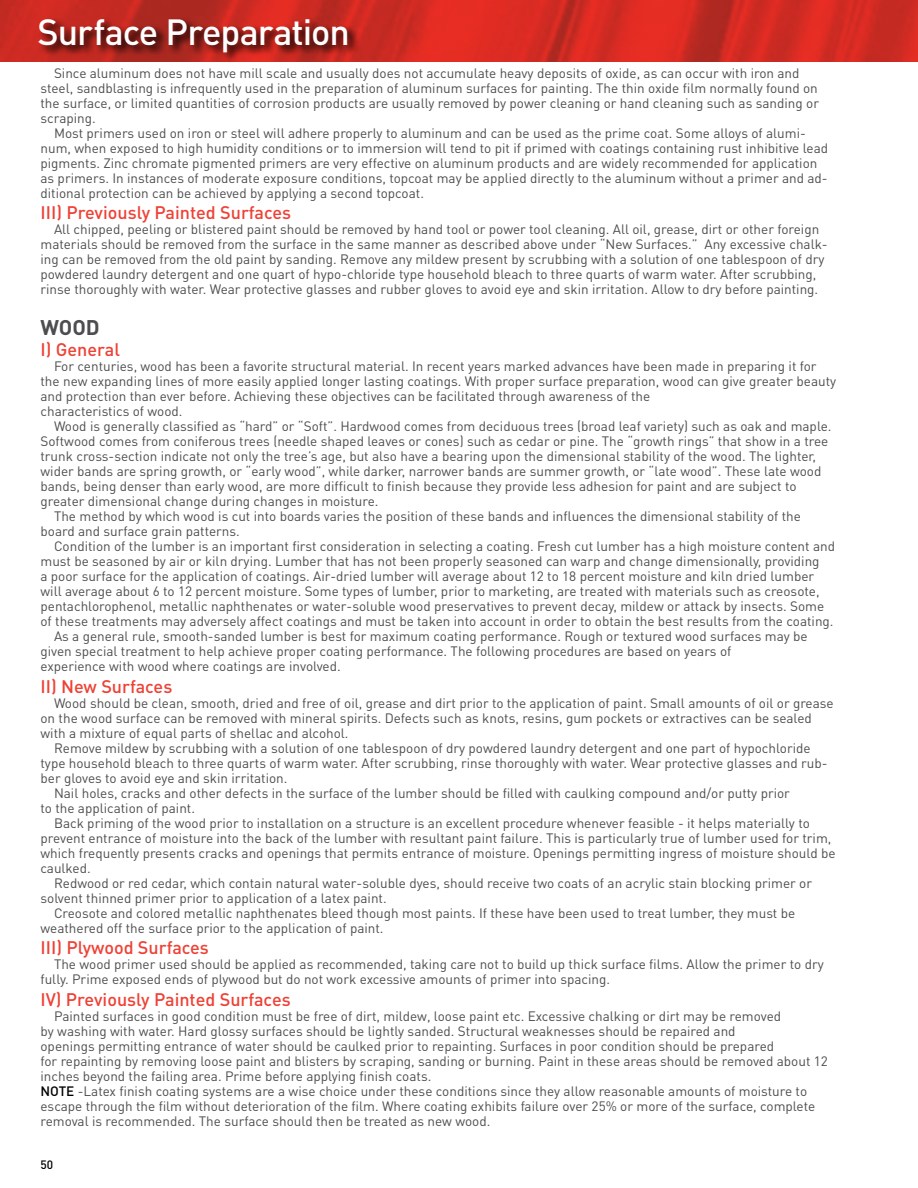
<style>
.page{position:relative;width:918px;height:1188px;background:#fff}
.page>*{position:absolute;margin:0;border:0;box-sizing:border-box;transform-origin:0 0}
.t1{font:500 36px "DIN Pro";letter-spacing:-.03em;color:#fff}
.t2{font:700 21px "DIN Pro";color:#4d4d4f}
.t3{font:500 18px "DIN Pro";color:#ef4135}
.t4{font:13.5px/15px "DIN Pro";color:#4d4d4f}
.t5{font:500 12px "DIN Pro";color:#000}
.s1{font-weight:500;color:#000}
</style>
<div class="page">
<img style="left:0;top:0;width:918px;height:61px">
<svg style="left:37px;top:17px;width:322px;height:45px;background:#9f211b"></svg>
<h1 class="t1" style="left:38px;top:7px;width:314px">Surface Preparation</h1>
<p class="t4" style="left:40px;top:65px;width:780px;text-indent:14px">Since aluminum does not have mill scale and usually does not accumulate heavy deposits of oxide, as can occur with iron and steel, sandblasting is infrequently used in the preparation of aluminum surfaces for painting. The thin oxide film normally found on the surface, or limited quantities of corrosion products are usually removed by power cleaning or hand cleaning such as sanding or scraping.</p>
<p class="t4" style="left:40px;top:125px;width:789px;text-indent:14px">Most primers used on iron or steel will adhere properly to aluminum and can be used as the prime coat. Some alloys of alumi&shy;num, when exposed to high humidity conditions or to immersion will tend to pit if primed with coatings containing rust inhibitive lead pigments. Zinc chromate pigmented primers are very effective on aluminum products and are widely recommended for application as primers. In instances of moderate exposure conditions, topcoat may be applied directly to the aluminum without a primer and ad&shy;ditional protection can be achieved by applying a second topcoat.</p>
<h3 class="t3" style="left:40px;top:201px;width:252px">III) Previously Painted Surfaces</h3>
<p class="t4" style="left:40px;top:221px;width:789px;text-indent:14px">All chipped, peeling or blistered paint should be removed by hand tool or power tool cleaning. All oil, grease, dirt or other foreign materials should be removed from the surface in the same manner as described above under “New Surfaces.” Any excessive chalk&shy;ing can be removed from the old paint by sanding. Remove any mildew present by scrubbing with a solution of one tablespoon of dry powdered laundry detergent and one quart of hypo-chloride type household bleach to three quarts of warm water. After scrubbing, rinse thoroughly with water. Wear protective glasses and rubber gloves to avoid eye and skin irritation. Allow to dry before painting.</p>
<h2 class="t2" style="left:40px;top:313px;width:61px">WOOD</h2>
<h3 class="t3" style="left:40px;top:337px;width:81px">I) General</h3>
<p class="t4" style="left:40px;top:358px;width:797px;text-indent:14px">For centuries, wood has been a favorite structural material. In recent years marked advances have been made in preparing it for the new expanding lines of more easily applied longer lasting coatings. With proper surface preparation, wood can give greater beauty and protection than ever before. Achieving these objectives can be facilitated through awareness of the<br>characteristics of wood.</p>
<p class="t4" style="left:54px;top:418px;width:779px">Wood is generally classified as “hard” or “Soft”. Hardwood comes from deciduous trees (broad leaf variety) such as oak and maple.</p>
<p class="t4" style="left:40px;top:433px;width:789px">Softwood comes from coniferous trees (needle shaped leaves or cones) such as cedar or pine. The “growth rings” that show in a tree</p>
<p class="t4" style="left:40px;top:448px;width:777px">trunk cross-section indicate not only the tree’s age, but also have a bearing upon the dimensional stability of the wood. The lighter,</p>
<p class="t4" style="left:40px;top:463px;width:782px">wider bands are spring growth, or “early wood”, while darker, narrower bands are summer growth, or “late wood”. These late wood</p>
<p class="t4" style="left:40px;top:478px;width:758px">bands, being denser than early wood, are more difficult to finish because they provide less adhesion for paint and are subject to</p>
<p class="t4" style="left:40px;top:493px;width:340px">greater dimensional change during changes in moisture.</p>
<p class="t4" style="left:54px;top:508px;width:749px">The method by which wood is cut into boards varies the position of these bands and influences the dimensional stability of the</p>
<p class="t4" style="left:40px;top:523px;width:201px">board and surface grain patterns.</p>
<p class="t4" style="left:54px;top:538px;width:783px">Condition of the lumber is an important first consideration in selecting a coating. Fresh cut lumber has a high moisture content and</p>
<p class="t4" style="left:40px;top:553px;width:781px">must be seasoned by air or kiln drying. Lumber that has not been properly seasoned can warp and change dimensionally, providing</p>
<p class="t4" style="left:40px;top:568px;width:775px">a poor surface for the application of coatings. Air-dried lumber will average about 12 to 18 percent moisture and kiln dried lumber</p>
<p class="t4" style="left:40px;top:583px;width:781px">will average about 6 to 12 percent moisture. Some types of lumber, prior to marketing, are treated with materials such as creosote,</p>
<p class="t4" style="left:40px;top:598px;width:785px">pentachlorophenol, metallic naphthenates or water-soluble wood preservatives to prevent decay, mildew or attack by insects. Some</p>
<p class="t4" style="left:40px;top:613px;width:795px">of these treatments may adversely affect coatings and must be taken into account in order to obtain the best results from the coating.</p>
<p class="t4" style="left:54px;top:628px;width:755px">As a general rule, smooth-sanded lumber is best for maximum coating performance. Rough or textured wood surfaces may be</p>
<p class="t4" style="left:40px;top:643px;width:692px">given special treatment to help achieve proper coating performance. The following procedures are based on years of</p>
<p class="t4" style="left:40px;top:658px;width:302px">experience with wood where coatings are involved.</p>
<h3 class="t3" style="left:40px;top:674px;width:133px">II) New Surfaces</h3>
<p class="t4" style="left:54px;top:695px;width:781px">Wood should be clean, smooth, dried and free of oil, grease and dirt prior to the application of paint. Small amounts of oil or grease</p>
<p class="t4" style="left:40px;top:710px;width:773px">on the wood surface can be removed with mineral spirits. Defects such as knots, resins, gum pockets or extractives can be sealed</p>
<p class="t4" style="left:40px;top:725px;width:310px">with a mixture of equal parts of shellac and alcohol.</p>
<p class="t4" style="left:54px;top:740px;width:758px">Remove mildew by scrubbing with a solution of one tablespoon of dry powdered laundry detergent and one part of hypochloride</p>
<p class="t4" style="left:40px;top:755px;width:788px">type household bleach to three quarts of warm water. After scrubbing, rinse thoroughly with water. Wear protective glasses and rub-</p>
<p class="t4" style="left:40px;top:770px;width:249px">ber gloves to avoid eye and skin irritation.</p>
<p class="t4" style="left:54px;top:785px;width:738px">Nail holes, cracks and other defects in the surface of the lumber should be filled with caulking compound and/or putty prior</p>
<p class="t4" style="left:40px;top:800px;width:156px">to the application of paint.</p>
<p class="t4" style="left:54px;top:815px;width:757px">Back priming of the wood prior to installation on a structure is an excellent procedure whenever feasible - it helps materially to</p>
<p class="t4" style="left:40px;top:830px;width:792px">prevent entrance of moisture into the back of the lumber with resultant paint failure. This is particularly true of lumber used for trim,</p>
<p class="t4" style="left:40px;top:845px;width:797px">which frequently presents cracks and openings that permits entrance of moisture. Openings permitting ingress of moisture should be</p>
<p class="t4" style="left:40px;top:860px;width:52px">caulked.</p>
<p class="t4" style="left:54px;top:875px;width:760px">Redwood or red cedar, which contain natural water-soluble dyes, should receive two coats of an acrylic stain blocking primer or</p>
<p class="t4" style="left:40px;top:890px;width:348px">solvent thinned primer prior to application of a latex paint.</p>
<p class="t4" style="left:54px;top:905px;width:743px">Creosote and colored metallic naphthenates bleed though most paints. If these have been used to treat lumber, they must be</p>
<p class="t4" style="left:40px;top:920px;width:345px">weathered off the surface prior to the application of paint.</p>
<h3 class="t3" style="left:40px;top:936px;width:170px">III) Plywood Surfaces</h3>
<p class="t4" style="left:40px;top:956px;width:785px;text-indent:14px">The wood primer used should be applied as recommended, taking care not to build up thick surface films. Allow the primer to dry fully. Prime exposed ends of plywood but do not work excessive amounts of primer into spacing.</p>
<h3 class="t3" style="left:40px;top:987px;width:252px">IV) Previously Painted Surfaces</h3>
<p class="t4" style="left:40px;top:1008px;width:789px;text-indent:14px">Painted surfaces in good condition must be free of dirt, mildew, loose paint etc. Excessive chalking or dirt may be removed<br>by washing with water. Hard glossy surfaces should be lightly sanded. Structural weaknesses should be repaired and<br>openings permitting entrance of water should be caulked prior to repainting. Surfaces in poor condition should be prepared<br>for repainting by removing loose paint and blisters by scraping, sanding or burning. Paint in these areas should be removed about 12 inches beyond the failing area. Prime before applying finish coats.<br><span class="s1">NOTE</span> -Latex finish coating systems are a wise choice under these conditions since they allow reasonable amounts of moisture to escape through the film without deterioration of the film. Where coating exhibits failure over 25% or more of the surface, complete removal is recommended. The surface should then be treated as new wood.</p>
<p class="t5" style="left:40px;top:1156px;width:14px">50</p>
</div>
